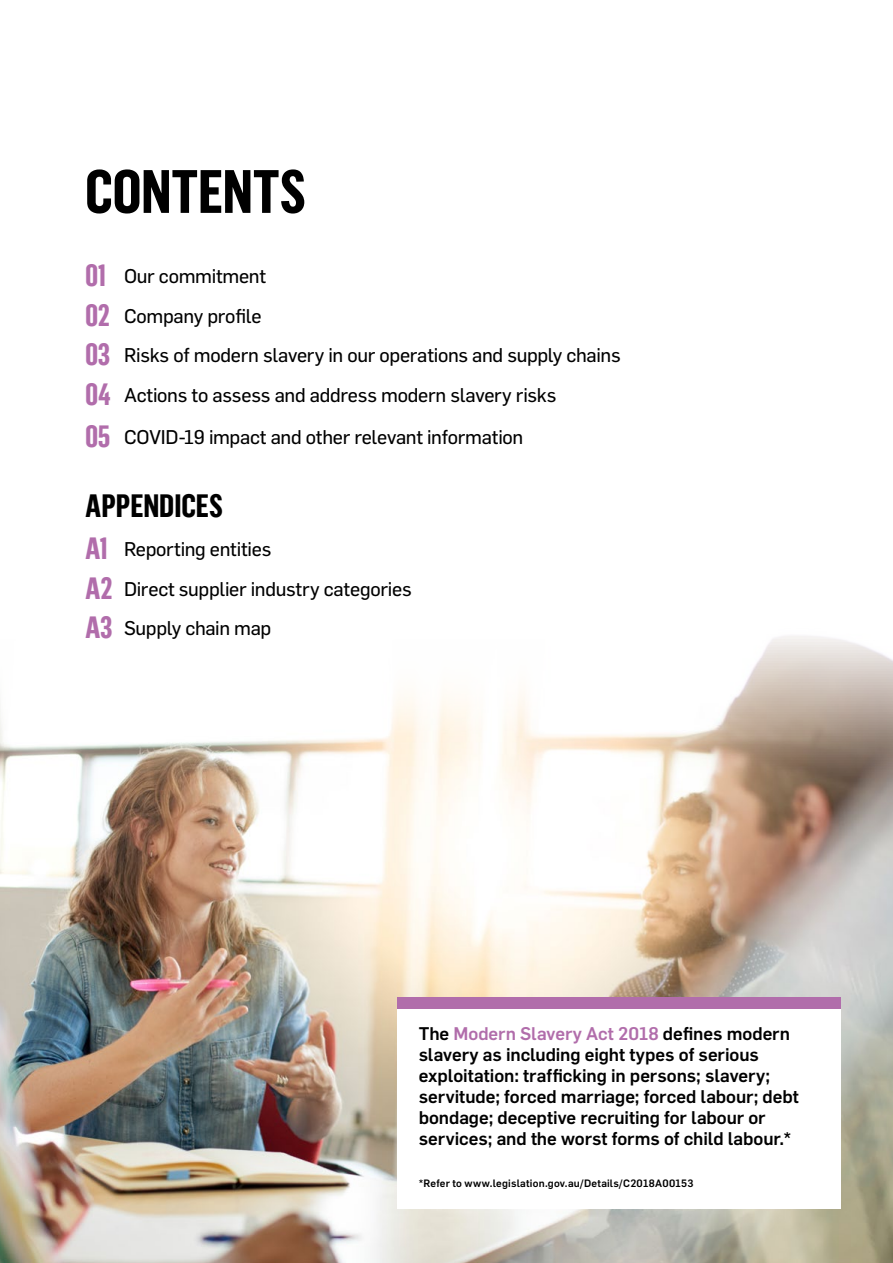
<style>
.page{position:relative;width:893px;height:1263px;background:#fff}
.page>*{position:absolute;margin:0;border:0;box-sizing:border-box;transform-origin:0 0}
.t1{font:700 60px "Flama Cond";letter-spacing:-.005em;color:#000}
.t2{font:700 31.5px "Flama Cond";letter-spacing:-.005em;color:#000}
.t3{font:19.5px/39.5px "Flama Basic";letter-spacing:-.015em;color:#000}
.t4{font:500 18px/21px "Flama";color:#000}
.t5{font:500 10.5px "Flama";letter-spacing:.025em;color:#000}
.s1{font-family:"Flama Cond";font-weight:700;font-size:30px;color:#b16dab}
.s2{color:#b16dab}
</style>
<div class="page">
<img style="left:0;top:636px;width:893px;height:627px">
<div style="left:0;top:594px;width:588px;height:142px;background:#fff"></div>
<div style="left:397px;top:1006px;width:444px;height:202px;background:#fff"></div>
<div style="left:397px;top:997px;width:444px;height:11px;background:#b16dab"></div>
<h1 class="t1" style="left:85px;top:157px;width:222px">CONTENTS</h1>
<p class="t3" style="left:85px;top:256px;width:537px"><span class="s1">01</span> Our commitment<br><span class="s1">02</span> Company profile<br><span class="s1">03</span> Risks of modern slavery in our operations and supply chains <span class="s1">04</span> Actions to assess and address modern slavery risks</p>
<p class="t3" style="left:85px;top:416px;width:440px"><span class="s1">05</span> COVID-19 impact and other relevant information</p>
<h2 class="t2" style="left:85px;top:487px;width:139px">APPENDICES</h2>
<p class="t3" style="left:85px;top:529px;width:328px"><span class="s1">A1</span> Reporting entities<br><span class="s1">A2</span> Direct supplier industry categories<br><span class="s1">A3</span> Supply chain map</p>
<p class="t4" style="left:419px;top:1022px;width:382px">The <span class="s2">Modern Slavery Act 2018</span> defines modern slavery as including eight types of serious exploitation: trafficking in persons; slavery; servitude; forced marriage; forced labour; debt bondage; deceptive recruiting for labour or services; and the worst forms of child labour.*</p>
<p class="t5" style="left:419px;top:1175px;width:276px">*Refer to www.legislation.gov.au/Details/C2018A00153</p>
</div>
